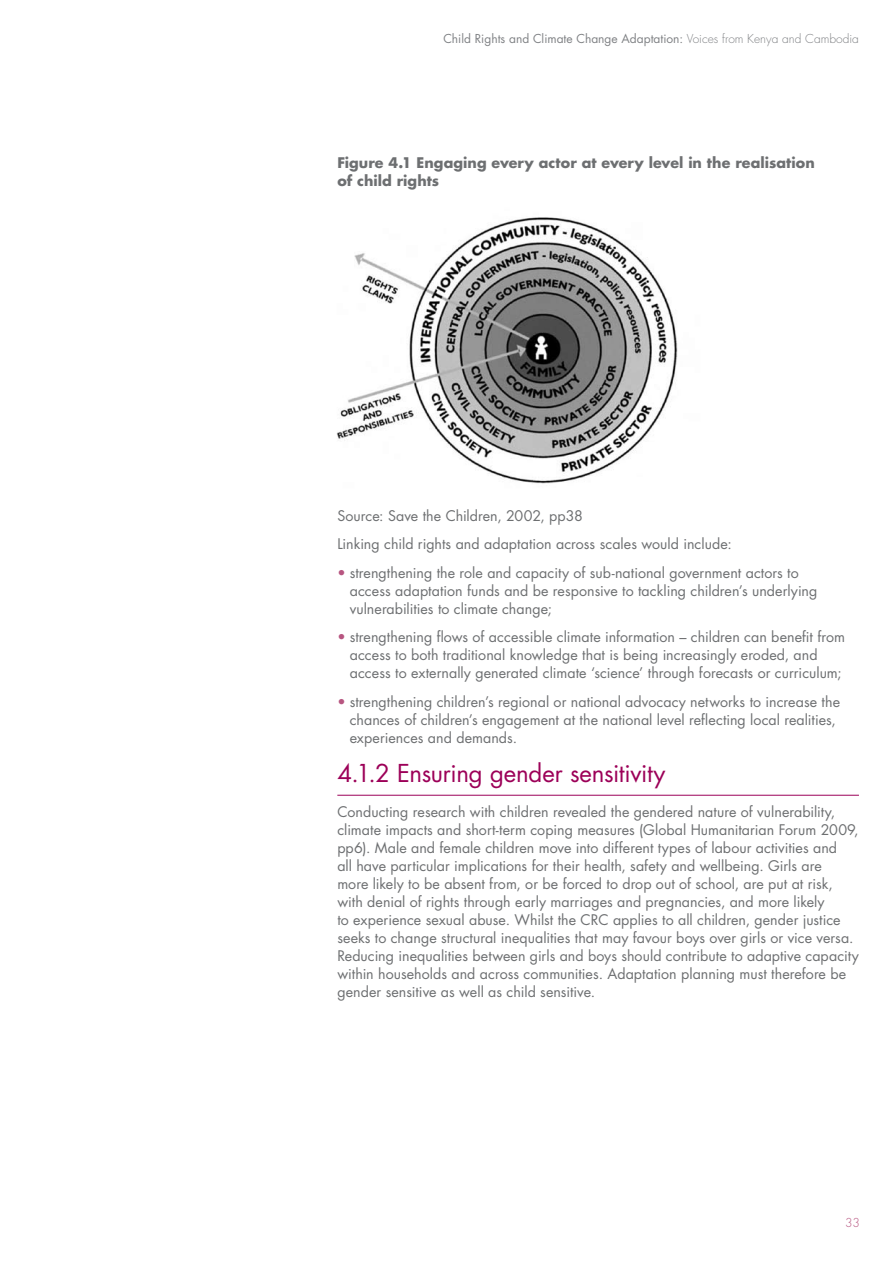
<style>
.page{position:relative;width:893px;height:1263px;background:#fff}
.page>*{position:absolute;margin:0;border:0;box-sizing:border-box;transform-origin:0 0}
.t1{font:24px "Futura";letter-spacing:-.015em;color:#9c0058}
.t2{font:14.25px/18px "Futura";letter-spacing:.005em;color:#6d6f71}
.t3{font:700 14.25px/18px "Futura";letter-spacing:.005em;color:#6d6f71}
.t4{font:12px "Futura";color:#808285}
.t5{font:300 12px "Futura";color:#b75580}
.s1{font-weight:300}
.s2{color:#b75580}
</style>
<div class="page">
<hr style="left:337px;top:795px;width:522px;height:1px;background:#9c0058">
<img style="left:336px;top:217px;width:342px;height:267px">
<p class="t4" style="left:443px;top:31px;width:417px">Child Rights and Climate Change Adaptation: <span class="s1">Voices from Kenya and Cambodia</span></p>
<p class="t3" style="left:337px;top:153px;width:479px">Figure 4.1 Engaging every actor at every level in the realisation of child rights</p>
<p class="t2" style="left:337px;top:501px;width:396px;line-height:28.7px">Source: Save the Children, 2002, pp38<br>Linking child rights and adaptation across scales would include:</p>
<p class="t2" style="left:350px;top:563px;width:469px;text-indent:-12px"><span class="s2">•</span> strengthening the role and capacity of sub-national government actors to access adaptation funds and be responsive to tackling children’s underlying vulnerabilities to climate change;</p>
<p class="t2" style="left:350px;top:628px;width:497px;text-indent:-12px"><span class="s2">•</span> strengthening flows of accessible climate information – children can benefit from access to both traditional knowledge that is being increasingly eroded, and access to externally generated climate ‘science’ through forecasts or curriculum;</p>
<p class="t2" style="left:350px;top:693px;width:492px;text-indent:-12px"><span class="s2">•</span> strengthening children’s regional or national advocacy networks to increase the chances of children’s engagement at the national level reflecting local realities, experiences and demands.</p>
<h1 class="t1" style="left:337px;top:757px;width:330px">4.1.2 Ensuring gender sensitivity</h1>
<p class="t2" style="left:337px;top:803px;width:523px">Conducting research with children revealed the gendered nature of vulnerability, climate impacts and short-term coping measures (Global Humanitarian Forum 2009, pp6). Male and female children move into different types of labour activities and<br>all have particular implications for their health, safety and wellbeing. Girls are<br>more likely to be absent from, or be forced to drop out of school, are put at risk, with denial of rights through early marriages and pregnancies, and more likely<br>to experience sexual abuse. Whilst the CRC applies to all children, gender justice seeks to change structural inequalities that may favour boys over girls or vice versa.<br>Reducing inequalities between girls and boys should contribute to adaptive capacity within households and across communities. Adaptation planning must therefore be gender sensitive as well as child sensitive.</p>
<p class="t5" style="left:845px;top:1215px;width:16px">33</p>
</div>
